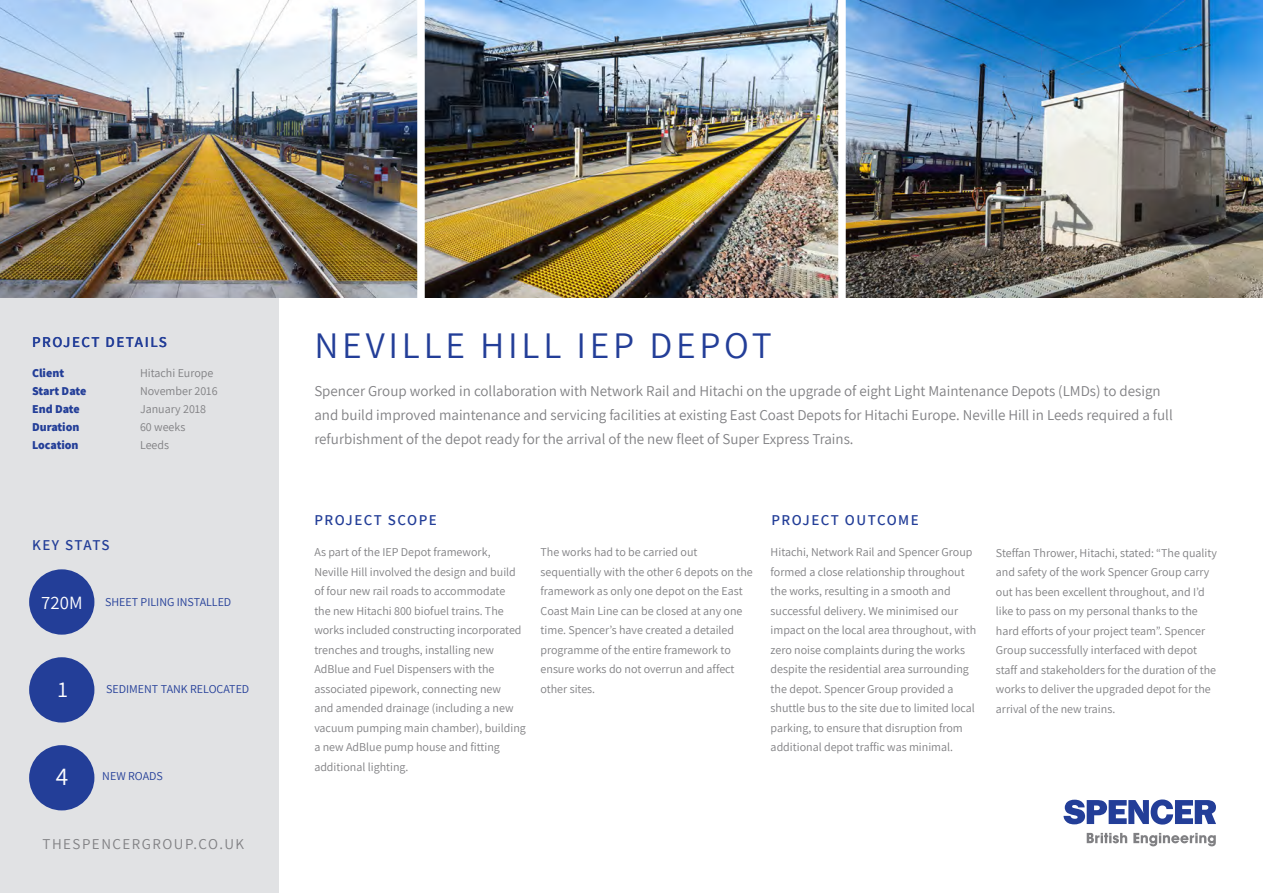
<style>
.page{position:relative;width:1263px;height:893px;background:#fff}
.page>*{position:absolute;margin:0;border:0;box-sizing:border-box;transform-origin:0 0}
.t1{font:37.5px "Assistant";letter-spacing:.1em;color:#233e98}
.t2{font:25.35px "Assistant";color:#fff}
.t3{font:22.5px "Assistant";color:#fff}
.t4{font:18.75px "Assistant";color:#fff}
.t5{font:15px/24px "Assistant";color:#808083}
.t6{font:600 15px "Assistant";letter-spacing:.1em;color:#233e98}
.t7{font:15px "Assistant";letter-spacing:.1em;color:#808083}
.t8{font:600 15px "Assistant";letter-spacing:.07em;color:#233e98}
.t9{font:12px/19.5px "Assistant";color:#808083}
.t10{font:12px "Assistant";color:#233e98}
.t11{font:800 12px "Assistant";color:#233e98}
.t12{font:800 12px "Assistant";letter-spacing:-.02em;color:#233e98}
</style>
<div class="page">
<div style="left:0;top:298px;width:278px;height:595px;background:#e1e2e4"></div>
<svg style="left:1087px;top:833px;width:40px;height:10px"></svg>
<svg style="left:1133px;top:833px;width:83px;height:13px"></svg>
<svg style="left:1063px;top:799px;width:153px;height:26px"></svg>
<img style="left:0;top:0;width:838px;height:298px">
<img style="left:846px;top:0;width:417px;height:298px">
<div style="left:417px;top:0;width:8px;height:310px;background:#fff"></div>
<div style="left:29px;top:569px;width:65px;height:66px;background:#233e98;border-radius:50%"></div>
<div style="left:29px;top:657px;width:65px;height:65px;background:#233e98;border-radius:50%"></div>
<div style="left:29px;top:745px;width:65px;height:65px;background:#233e98;border-radius:50%"></div>
<p class="t6" style="left:32px;top:332px;width:136px">PROJECT DETAILS</p>
<p class="t11" style="left:32px;top:365px;width:34px">Client</p>
<p class="t9" style="left:140px;top:363px;width:75px">Hitachi Europe</p>
<p class="t12" style="left:32px;top:383px;width:56px">Start Date</p>
<p class="t9" style="left:140px;top:381px;width:79px">November 2016</p>
<p class="t11" style="left:32px;top:401px;width:49px">End Date</p>
<p class="t9" style="left:140px;top:399px;width:68px">January 2018</p>
<p class="t11" style="left:32px;top:419px;width:49px">Duration</p>
<p class="t9" style="left:140px;top:417px;width:47px">60 weeks</p>
<p class="t11" style="left:32px;top:437px;width:48px">Location</p>
<p class="t9" style="left:140px;top:435px;width:31px">Leeds</p>
<p class="t8" style="left:32px;top:535px;width:79px">KEY STATS</p>
<h3 class="t4" style="left:41px;top:590px;width:43px">720M</h3>
<p class="t10" style="left:105px;top:594px;width:128px">SHEET PILING INSTALLED</p>
<h3 class="t3" style="left:58px;top:674px;width:12px">1</h3>
<h2 class="t2" style="left:56px;top:759px;width:14px">4</h2>
<p class="t10" style="left:106px;top:680px;width:145px">SEDIMENT TANK RELOCATED</p>
<p class="t10" style="left:102px;top:768px;width:62px">NEW ROADS</p>
<p class="t7" style="left:43px;top:834px;width:203px">THESPENCERGROUP.CO.UK</p>
<h1 class="t1" style="left:314px;top:320px;width:459px">NEVILLE HILL IEP DEPOT</h1>
<p class="t5" style="left:314px;top:379px;width:860px">Spencer Group worked in collaboration with Network Rail and Hitachi on the upgrade of eight Light Maintenance Depots (LMDs) to design and build improved maintenance and servicing facilities at existing East Coast Depots for Hitachi Europe. Neville Hill in Leeds required a full refurbishment of the depot ready for the arrival of the new fleet of Super Express Trains.</p>
<p class="t6" style="left:314px;top:509px;width:124px">PROJECT SCOPE</p>
<p class="t6" style="left:771px;top:509px;width:149px">PROJECT OUTCOME</p>
<p class="t9" style="left:314px;top:542px;width:213px">As part of the IEP Depot framework, Neville Hill involved the design and build of four new rail roads to accommodate<br>the new Hitachi 800 biofuel trains. The works included constructing incorporated trenches and troughs, installing new AdBlue and Fuel Dispensers with the associated pipework, connecting new<br>and amended drainage (including a new vacuum pumping main chamber), building a new AdBlue pump house and fitting additional lighting.</p>
<p class="t9" style="left:541px;top:542px;width:214px">The works had to be carried out sequentially with the other 6 depots on the framework as only one depot on the East Coast Main Line can be closed at any one time. Spencer’s have created a detailed programme of the entire framework to ensure works do not overrun and affect other sites.</p>
<p class="t9" style="left:771px;top:542px;width:207px">Hitachi, Network Rail and Spencer Group formed a close relationship throughout the works, resulting in a smooth and successful delivery. We minimised our impact on the local area throughout, with zero noise complaints during the works despite the residential area surrounding the depot. Spencer Group provided a shuttle bus to the site due to limited local parking, to ensure that disruption from additional depot traffic was minimal.</p>
<p class="t9" style="left:996px;top:542px;width:222px">Steffan Thrower, Hitachi, stated: “The quality and safety of the work Spencer Group carry out has been excellent throughout, and I’d like to pass on my personal thanks to the hard efforts of your project team”. Spencer Group successfully interfaced with depot staff and stakeholders for the duration of the works to deliver the upgraded depot for the arrival of the new trains.</p>
</div>
